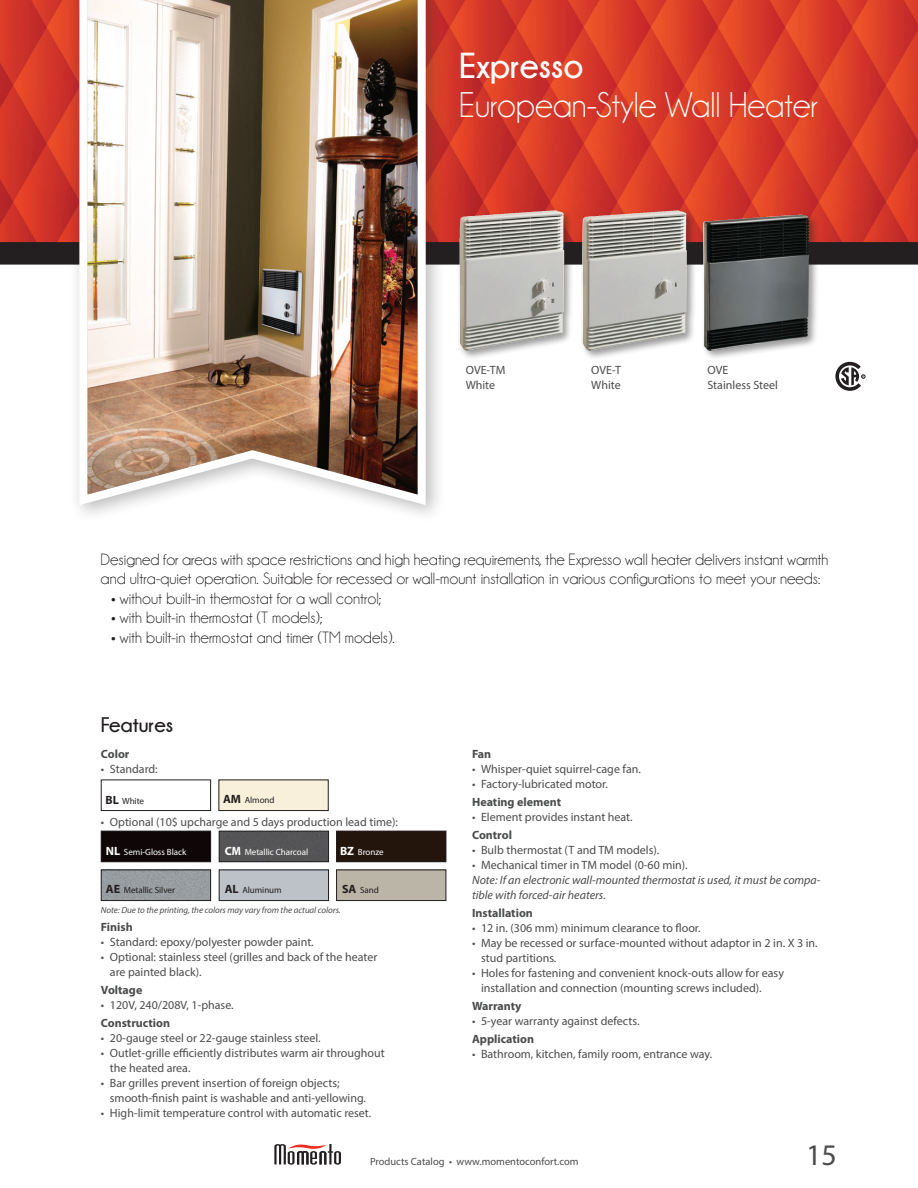
<style>
.page{position:relative;width:918px;height:1188px;background:#fff}
.page>*{position:absolute;margin:0;border:0;box-sizing:border-box;transform-origin:0 0}
.t1{font:36px "Champagne&Limousines";color:#fff}
.t2{font:700 36px "Champagne&Limousines";color:#fff}
.t3{font:30px "Myriad Pro";color:#4b4c4d}
.t4{font:700 21px "Champagne&Limousines";color:#231f20}
.t5{font:16.5px/19.5px "Champagne&Limousines";color:#231f20}
.t6{font:12px/15px "Myriad Pro";color:#4b4c4d}
.t7{font:italic 12px/15px "Myriad Pro";color:#4b4c4d}
.t8{font:700 12px "Myriad Pro";color:#4b4c4d}
.t9{font:10.5px "Myriad Pro";color:#4b4c4d}
.t10{font:italic 9px "Myriad Pro";letter-spacing:-.005em;color:#4b4c4d}
.t11{font:9px "Myriad Pro";letter-spacing:-.005em;color:#231f20}
.t12{font:9px "Myriad Pro";letter-spacing:-.005em;color:#fff}
.s1{font-family:"Myriad Pro"}
.s2{font-weight:700;font-size:12px}
</style>
<div class="page">
<svg style="left:274px;top:1144px;width:67px;height:21px"></svg>
<img style="left:0;top:0;width:918px;height:242px">
<div style="left:0;top:242px;width:918px;height:23px;background:#231f20"></div>
<div style="left:457px;top:208px;width:363px;height:153px;background:#231f20;opacity:.45"></div>
<img style="left:459px;top:210px;width:228px;height:141px">
<svg style="left:835px;top:362px;width:30px;height:29px"></svg>
<div style="left:69px;top:0;width:377px;height:524px;background:#231f20;opacity:.3"></div>
<svg style="left:79px;top:0;width:347px;height:505px"></svg>
<img style="left:88px;top:0;width:330px;height:495px">
<div style="left:101px;top:780px;width:110px;height:31px;border:1px solid #231f20"></div>
<div style="left:219px;top:780px;width:110px;height:31px;border:1px solid #231f20"></div>
<div style="left:103px;top:872px;width:106px;height:27px;background:#989da0"></div>
<div style="left:101px;top:870px;width:110px;height:31px;border:1px solid #231f20"></div>
<div style="left:219px;top:870px;width:110px;height:31px;border:1px solid #231f20"></div>
<div style="left:336px;top:870px;width:110px;height:31px;border:1px solid #231f20"></div>
<div style="left:338px;top:833px;width:106px;height:27px;background:#23140c"></div>
<div style="left:336px;top:831px;width:110px;height:31px;border:1px solid #231f20"></div>
<div style="left:221px;top:833px;width:106px;height:27px;background:#555556"></div>
<div style="left:219px;top:831px;width:110px;height:31px;border:1px solid #231f20"></div>
<div style="left:103px;top:833px;width:106px;height:27px;background:#0e0607"></div>
<div style="left:101px;top:831px;width:110px;height:31px;border:1px solid #231f20"></div>
<h1 class="t2" style="left:459px;top:45px;width:126px">Expresso</h1>
<h1 class="t1" style="left:459px;top:87px;width:360px">European-Style Wall Heater</h1>
<p class="t6" style="left:466px;top:362px;width:41px">OVE-TM<br>White</p>
<p class="t6" style="left:591px;top:362px;width:31px">OVE-T<br>White</p>
<p class="t6" style="left:707px;top:362px;width:72px">OVE<br>Stainless Steel</p>
<p class="t5" style="left:101px;top:550px;width:729px">Designed for areas with space restrictions and high heating requirements, the Expresso wall heater delivers instant warmth and ultra-quiet operation. Suitable for recessed or wall-mount installation in various configurations to meet your needs:</p>
<h3 class="t5" style="left:111px;top:589px;width:272px"><span class="s1">•</span> without built-in thermostat for a wall control;</h3>
<h3 class="t5" style="left:111px;top:608px;width:213px"><span class="s1">•</span> with built-in thermostat (T models);</h3>
<h3 class="t5" style="left:111px;top:628px;width:285px"><span class="s1">•</span> with built-in thermostat and timer (TM models).</h3>
<h3 class="t4" style="left:101px;top:713px;width:74px">Features</h3>
<p class="t8" style="left:101px;top:748px;width:30px">Color</p>
<p class="t6" style="left:101px;top:762px;width:58px">• Standard:</p>
<p class="t11" style="left:105px;top:795px;width:40px"><span class="s2">BL</span> White</p>
<p class="t11" style="left:223px;top:795px;width:53px"><span class="s2">AM</span> Almond</p>
<p class="t6" style="left:101px;top:814px;width:299px">• Optional (10$ upcharge and 5 days production lead time):</p>
<p class="t12" style="left:106px;top:847px;width:82px"><span class="s2">NL</span> Semi-Gloss Black</p>
<p class="t12" style="left:225px;top:847px;width:85px"><span class="s2">CM</span> Metallic Charcoal</p>
<p class="t12" style="left:340px;top:847px;width:45px"><span class="s2">BZ</span> Bronze</p>
<p class="t11" style="left:106px;top:885px;width:71px"><span class="s2">AE</span> Metallic Silver</p>
<p class="t11" style="left:225px;top:885px;width:58px"><span class="s2">AL</span> Aluminum</p>
<p class="t11" style="left:342px;top:885px;width:38px"><span class="s2">SA</span> Sand</p>
<p class="t10" style="left:101px;top:904px;width:241px">Note: Due to the printing, the colors may vary from the actual colors.</p>
<p class="t8" style="left:101px;top:920px;width:33px">Finish</p>
<p class="t6" style="left:101px;top:934px;width:214px">• Standard: epoxy/polyester powder paint.</p>
<p class="t6" style="left:110px;top:949px;width:269px;text-indent:-9px">• Optional: stainless steel (grilles and back of the heater are painted black).</p>
<p class="t8" style="left:101px;top:983px;width:43px">Voltage</p>
<p class="t6" style="left:101px;top:997px;width:134px">• 120V, 240/208V, 1-phase.</p>
<p class="t8" style="left:101px;top:1016px;width:71px">Construction</p>
<p class="t6" style="left:101px;top:1030px;width:221px">• 20-gauge steel or 22-gauge stainless steel.</p>
<p class="t6" style="left:110px;top:1045px;width:276px;text-indent:-9px">• Outlet-grille efficiently distributes warm air throughout the heated area.</p>
<p class="t6" style="left:110px;top:1075px;width:258px;text-indent:-9px">• Bar grilles prevent insertion of foreign objects; smooth-finish paint is washable and anti-yellowing.</p>
<p class="t6" style="left:101px;top:1105px;width:272px">• High-limit temperature control with automatic reset.</p>
<p class="t8" style="left:472px;top:748px;width:21px">Fan</p>
<p class="t6" style="left:472px;top:762px;width:170px">• Whisper-quiet squirrel-cage fan.</p>
<p class="t6" style="left:472px;top:777px;width:137px">• Factory-lubricated motor.</p>
<p class="t8" style="left:472px;top:796px;width:91px">Heating element</p>
<p class="t6" style="left:472px;top:810px;width:162px">• Element provides instant heat.</p>
<p class="t8" style="left:472px;top:829px;width:41px">Control</p>
<p class="t6" style="left:472px;top:843px;width:189px">• Bulb thermostat (T and TM models).</p>
<p class="t6" style="left:472px;top:858px;width:217px">• Mechanical timer in TM model (0-60 min).</p>
<p class="t7" style="left:472px;top:873px;width:350px">Note: If an electronic wall-mounted thermostat is used, it must be compa&shy;tible with forced-air heaters.</p>
<p class="t8" style="left:472px;top:907px;width:62px">Installation</p>
<p class="t6" style="left:472px;top:921px;width:230px">• 12 in. (306 mm) minimum clearance to floor.</p>
<p class="t6" style="left:481px;top:936px;width:338px;text-indent:-9px">• May be recessed or surface-mounted without adaptor in 2 in. X 3 in. stud partitions.</p>
<p class="t6" style="left:481px;top:966px;width:304px;text-indent:-9px">• Holes for fastening and convenient knock-outs allow for easy installation and connection (mounting screws included).</p>
<p class="t8" style="left:472px;top:1000px;width:51px">Warranty</p>
<p class="t6" style="left:472px;top:1014px;width:169px">• 5-year warranty against defects.</p>
<p class="t8" style="left:472px;top:1033px;width:64px">Application</p>
<p class="t6" style="left:472px;top:1047px;width:242px">• Bathroom, kitchen, family room, entrance way.</p>
<p class="t9" style="left:370px;top:1155px;width:210px">Products Catalog • www.momentoconfort.com</p>
<h2 class="t3" style="left:806px;top:1136px;width:32px">15</h2>
</div>
